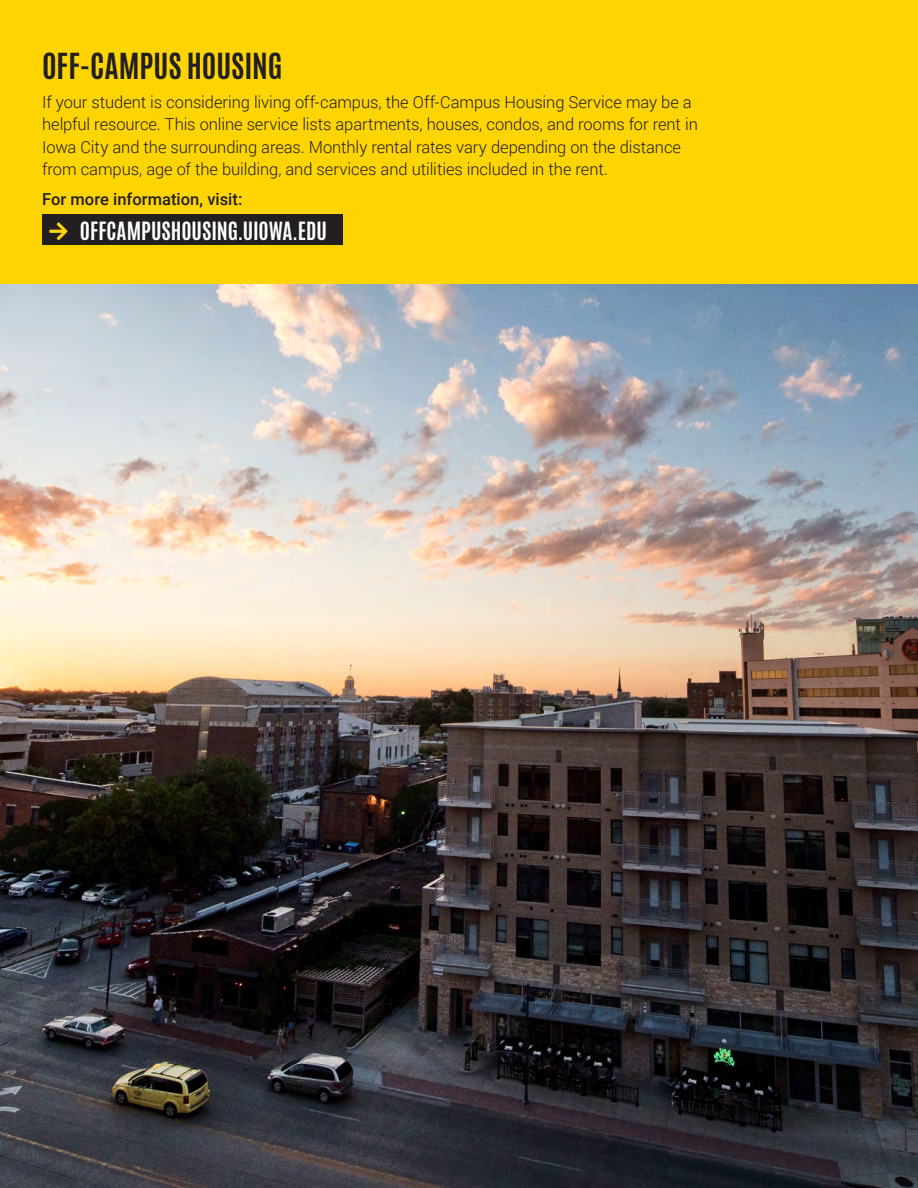
<style>
.page{position:relative;width:918px;height:1188px;background:#fff}
.page>*{position:absolute;margin:0;border:0;box-sizing:border-box;transform-origin:0 0}
.body{font:700 30px "Antonio";color:#231f20}
.body-2{font:700 21px "Antonio";color:#fff}
.body-3{font:300 16.5px/22.5px "Roboto";letter-spacing:-.005em;color:#231f20}
.body-4{font:500 16.5px "Roboto";color:#231f20}
</style>
<div class="page">
<img style="left:0;top:284px;width:918px;height:904px">
<div style="left:0;top:0;width:918px;height:284px;background:#fed503"></div>
<div style="left:42px;top:214px;width:300px;height:31px;background:#231f20"></div>
<svg style="left:49px;top:222px;width:19px;height:18px"></svg>
<p class="body" style="left:42px;top:43px;width:242px">OFF-CAMPUS HOUSING</p>
<p class="body-3" style="left:42px;top:90px;width:657px">If your student is considering living off-campus, the Off-Campus Housing Service may be a helpful resource. This online service lists apartments, houses, condos, and rooms for rent in Iowa City and the surrounding areas. Monthly rental rates vary depending on the distance from campus, age of the building, and services and utilities included in the rent.</p>
<p class="body-4" style="left:42px;top:187px;width:202px">For more information, visit:</p>
<p class="body-2" style="left:80px;top:215px;width:248px">OFFCAMPUSHOUSING.UIOWA.EDU</p>
</div>
